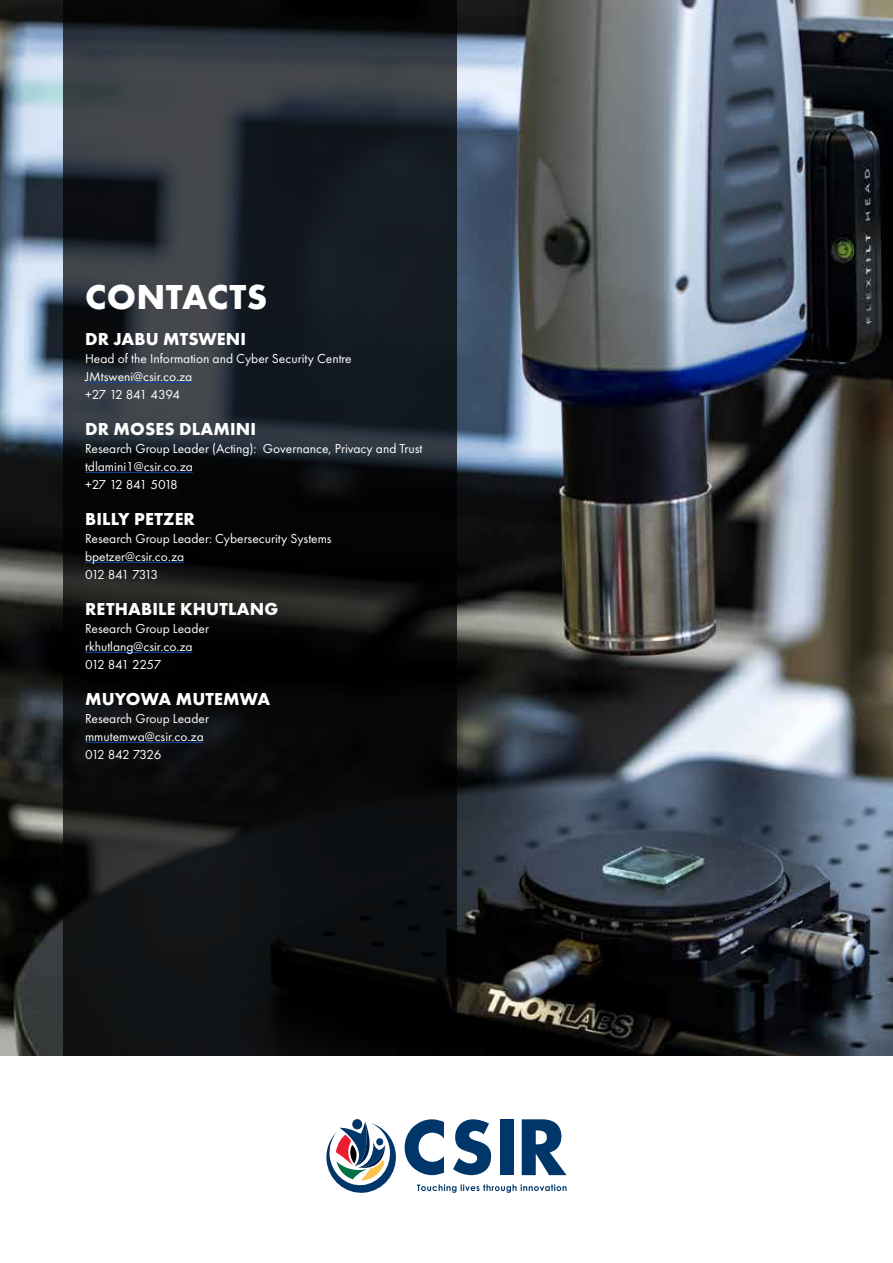
<style>
.page{position:relative;width:893px;height:1263px;background:#fff}
.page>*{position:absolute;margin:0;border:0;box-sizing:border-box;transform-origin:0 0}
.t1{font:700 36px "Futura PT";letter-spacing:.01em;color:#fff}
.t2{font:700 18px "Futura PT";letter-spacing:.01em;color:#fff}
.t3{font:13.5px/18px "Futura PT";color:#fff}
</style>
<div class="page">
<img style="left:0;top:0;width:893px;height:1055px">
<svg style="left:352px;top:1119px;width:10px;height:10px"></svg>
<svg style="left:326px;top:1122px;width:70px;height:71px"></svg>
<svg style="left:417px;top:1184px;width:150px;height:9px"></svg>
<div style="left:500px;top:1119px;width:13px;height:56px;background:#003669"></div>
<svg style="left:405px;top:1119px;width:39px;height:56px"></svg>
<svg style="left:453px;top:1119px;width:38px;height:56px"></svg>
<svg style="left:522px;top:1119px;width:45px;height:56px"></svg>
<svg style="left:64px;top:0;width:393px;height:1055px;background:#16181c"></svg>
<hr style="left:85px;top:382px;width:107px;height:1px;background:#0b4cb4">
<hr style="left:85px;top:472px;width:108px;height:1px;background:#0b4cb4">
<hr style="left:85px;top:562px;width:99px;height:1px;background:#0b4cb4">
<hr style="left:85px;top:652px;width:108px;height:1px;background:#0b4cb4">
<hr style="left:85px;top:742px;width:119px;height:1px;background:#0b4cb4">
<h1 class="t1" style="left:85px;top:274px;width:184px">CONTACTS</h1>
<h2 class="t2" style="left:85px;top:327px;width:162px">DR JABU MTSWENI</h2>
<p class="t3" style="left:85px;top:349px;width:268px">Head of the Information and Cyber Security Centre<br>JMtsweni@csir.co.za<br>+27 12 841 4394</p>
<h2 class="t2" style="left:85px;top:417px;width:173px">DR MOSES DLAMINI</h2>
<p class="t3" style="left:85px;top:439px;width:339px">Research Group Leader (Acting): Governance, Privacy and Trust tdlamini1@csir.co.za<br>+27 12 841 5018</p>
<h2 class="t2" style="left:85px;top:507px;width:111px">BILLY PETZER</h2>
<p class="t3" style="left:85px;top:529px;width:248px">Research Group Leader: Cybersecurity Systems bpetzer@csir.co.za<br>012 841 7313</p>
<h2 class="t2" style="left:85px;top:597px;width:195px">RETHABILE KHUTLANG</h2>
<p class="t3" style="left:85px;top:619px;width:125px">Research Group Leader rkhutlang@csir.co.za<br>012 841 2257</p>
<h2 class="t2" style="left:85px;top:687px;width:187px">MUYOWA MUTEMWA</h2>
<p class="t3" style="left:85px;top:709px;width:125px">Research Group Leader mmutemwa@csir.co.za<br>012 842 7326</p>
</div>
